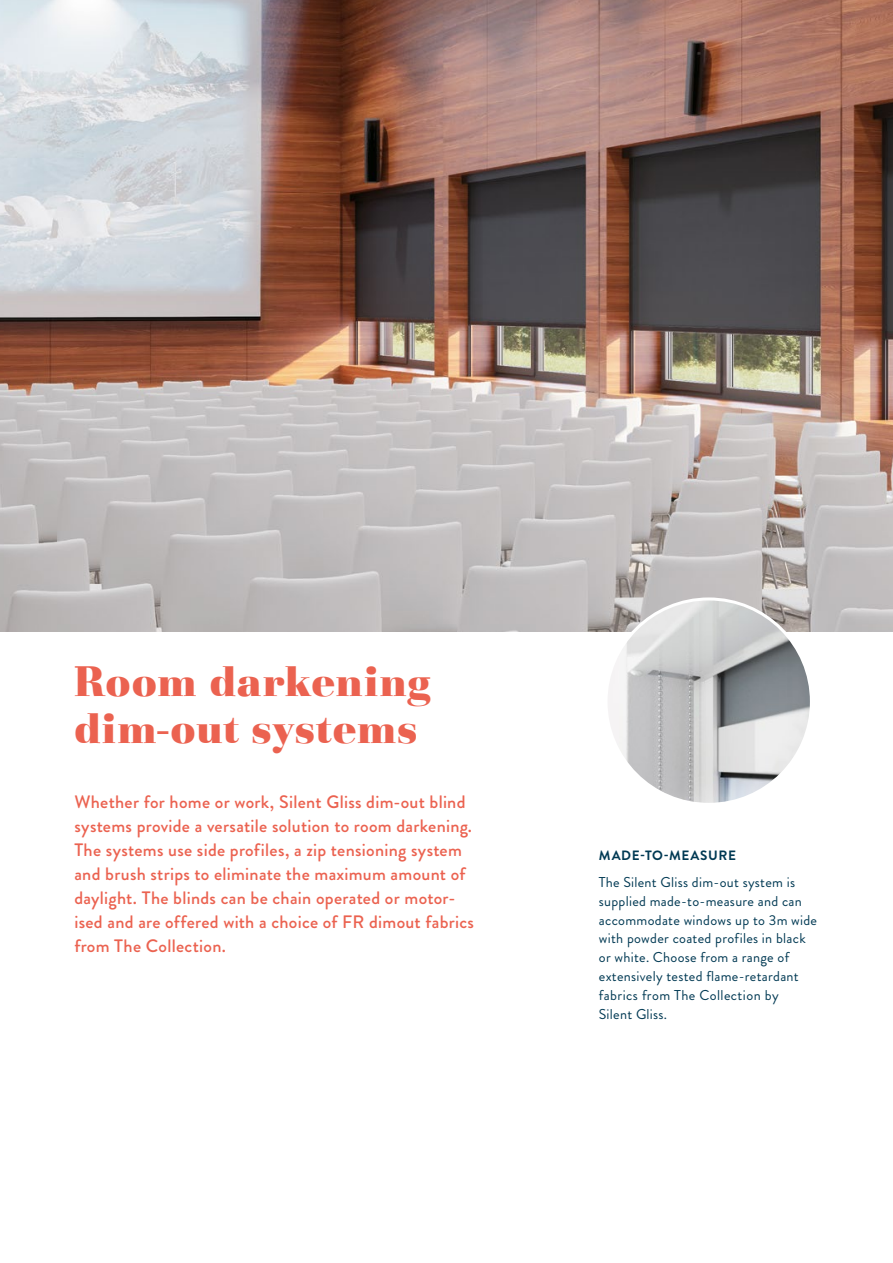
<style>
.page{position:relative;width:893px;height:1263px;background:#fff}
.page>*{position:absolute;margin:0;border:0;box-sizing:border-box;transform-origin:0 0}
.t1{font:900 44.25px/46.5px "Basilia";letter-spacing:.02em;color:#eb6250}
.t2{font:500 18px/24px "Brandon Grotesque";letter-spacing:.015em;color:#eb6250}
.t3{font:14.25px/18.8px "Brandon Grotesque";letter-spacing:.02em;color:#003953}
.t4{font:700 13.5px "Brandon Grotesque";letter-spacing:.045em;color:#003953}
</style>
<div class="page">
<img style="left:0;top:0;width:893px;height:631px">
<img style="left:606px;top:599px;width:205px;height:205px;border-radius:103px">
<h1 class="t1" style="left:74px;top:663px;width:358px">Room darkening dim-out systems</h1>
<p class="t2" style="left:74px;top:790px;width:401px">Whether for home or work, Silent Gliss dim-out blind systems provide a versatile solution to room darkening.<br>The systems use side profiles, a zip tensioning system and brush strips to eliminate the maximum amount of daylight. The blinds can be chain operated or motor&shy;ised and are offered with a choice of FR dimout fabrics from The Collection.</p>
<p class="t4" style="left:599px;top:846px;width:139px">MADE-TO-MEASURE</p>
<p class="t3" style="left:599px;top:873px;width:220px">The Silent Gliss dim-out system is supplied made-to-measure and can accommodate windows up to 3m wide with powder coated profiles in black or white. Choose from a range of extensively tested flame-retardant fabrics from The Collection by<br>Silent Gliss.</p>
</div>
